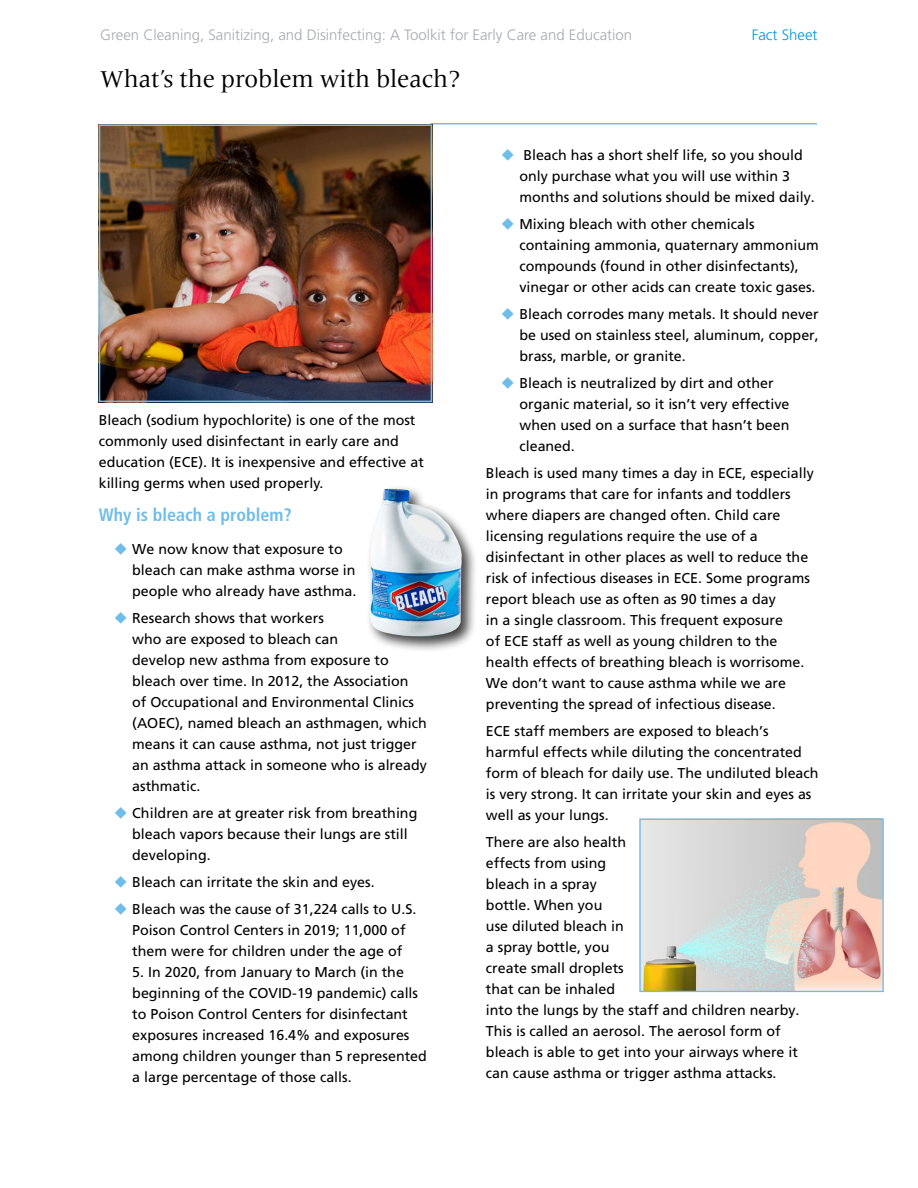
<style>
.page{position:relative;width:918px;height:1188px;background:#fff}
.page>*{position:absolute;margin:0;border:0;box-sizing:border-box;transform-origin:0 0}
.t1{font:24px "Frutiger Serif LT Pro";color:#000}
.t2{font:700 condensed 18px "Frutiger";color:#6fbde9}
.t3{font:300 15px "Frutiger";color:#a7a9ac}
.t4{font:300 15px "Frutiger";color:#0095da}
.t5{font:14.25px/21px "Frutiger";color:#000}
.s1{color:#6fbde9}
</style>
<div class="page">
<hr style="left:430px;top:123px;width:387px;height:2px;background:#6fbde9">
<img style="left:102px;top:127px;width:327px;height:272px">
<div style="left:99px;top:124px;width:333px;height:278px;border:2px solid #6fbde9"></div>
<div style="left:366px;top:485px;width:112px;height:168px;background:#000;opacity:.75"></div>
<img style="left:370px;top:489px;width:92px;height:148px">
<img style="left:641px;top:821px;width:241px;height:169px">
<div style="left:639px;top:819px;width:245px;height:173px;border:1px solid #6fbde9"></div>
<p class="t3" style="left:100px;top:27px;width:534px">Green Cleaning, Sanitizing, and Disinfecting: A Toolkit for Early Care and Education</p>
<p class="t4" style="left:752px;top:27px;width:67px">Fact Sheet</p>
<h1 class="t1" style="left:100px;top:65px;width:362px">What’s the problem with bleach?</h1>
<p class="t5" style="left:99px;top:410px;width:327px">Bleach (sodium hypochlorite) is one of the most commonly used disinfectant in early care and education (ECE). It is inexpensive and effective at killing germs when used properly.</p>
<p class="t2" style="left:99px;top:504px;width:195px">Why is bleach a problem?</p>
<p class="t5" style="left:132px;top:539px;width:226px;text-indent:-18px"><span class="s1">◆</span> We now know that exposure to bleach can make asthma worse in people who already have asthma.</p>
<p class="t5" style="left:132px;top:608px;width:296px;text-indent:-18px"><span class="s1">◆</span> Research shows that workers<br>who are exposed to bleach can<br>develop new asthma from exposure to bleach over time. In 2012, the Association<br>of Occupational and Environmental Clinics (AOEC), named bleach an asthmagen, which means it can cause asthma, not just trigger an asthma attack in someone who is already asthmatic.</p>
<p class="t5" style="left:132px;top:803px;width:287px;text-indent:-18px"><span class="s1">◆</span> Children are at greater risk from breathing bleach vapors because their lungs are still developing.</p>
<p class="t5" style="left:114px;top:872px;width:262px"><span class="s1">◆</span> Bleach can irritate the skin and eyes.</p>
<p class="t5" style="left:114px;top:899px;width:304px;text-align:center"><span class="s1">◆</span> Bleach was the cause of 31,224 calls to U.S.<br>Poison Control Centers in 2019; 11,000 of them were for children under the age of</p>
<p class="t5" style="left:132px;top:962px;width:296px">5. In 2020, from January to March (in the beginning of the COVID-19 pandemic) calls to Poison Control Centers for disinfectant exposures increased 16.4% and exposures among children younger than 5 represented a large percentage of those calls.</p>
<p class="t5" style="left:519px;top:144px;width:297px;text-indent:-18px"><span class="s1">◆</span> Bleach has a short shelf life, so you should only purchase what you will use within 3 months and solutions should be mixed daily.</p>
<p class="t5" style="left:519px;top:213px;width:301px;text-indent:-18px"><span class="s1">◆</span> Mixing bleach with other chemicals containing ammonia, quaternary ammonium compounds (found in other disinfectants), vinegar or other acids can create toxic gases.</p>
<p class="t5" style="left:519px;top:303px;width:301px;text-align:justify;text-indent:-18px"><span class="s1">◆</span> Bleach corrodes many metals. It should never be used on stainless steel, aluminum, copper, brass, marble, or granite.</p>
<p class="t5" style="left:519px;top:372px;width:272px;text-indent:-18px"><span class="s1">◆</span> Bleach is neutralized by dirt and other organic material, so it isn’t very effective when used on a surface that hasn’t been cleaned.</p>
<p class="t5" style="left:486px;top:462px;width:329px">Bleach is used many times a day in ECE, especially in programs that care for infants and toddlers where diapers are changed often. Child care licensing regulations require the use of a disinfectant in other places as well to reduce the risk of infectious diseases in ECE. Some programs report bleach use as often as 90 times a day<br>in a single classroom. This frequent exposure<br>of ECE staff as well as young children to the health effects of breathing bleach is worrisome.<br>We don’t want to cause asthma while we are preventing the spread of infectious disease.</p>
<p class="t5" style="left:486px;top:720px;width:334px">ECE staff members are exposed to bleach’s harmful effects while diluting the concentrated form of bleach for daily use. The undiluted bleach is very strong. It can irritate your skin and eyes as well as your lungs.</p>
<p class="t5" style="left:486px;top:831px;width:315px">There are also health<br>effects from using<br>bleach in a spray<br>bottle. When you<br>use diluted bleach in<br>a spray bottle, you<br>create small droplets<br>that can be inhaled<br>into the lungs by the staff and children nearby.<br>This is called an aerosol. The aerosol form of bleach is able to get into your airways where it can cause asthma or trigger asthma attacks.</p>
</div>
